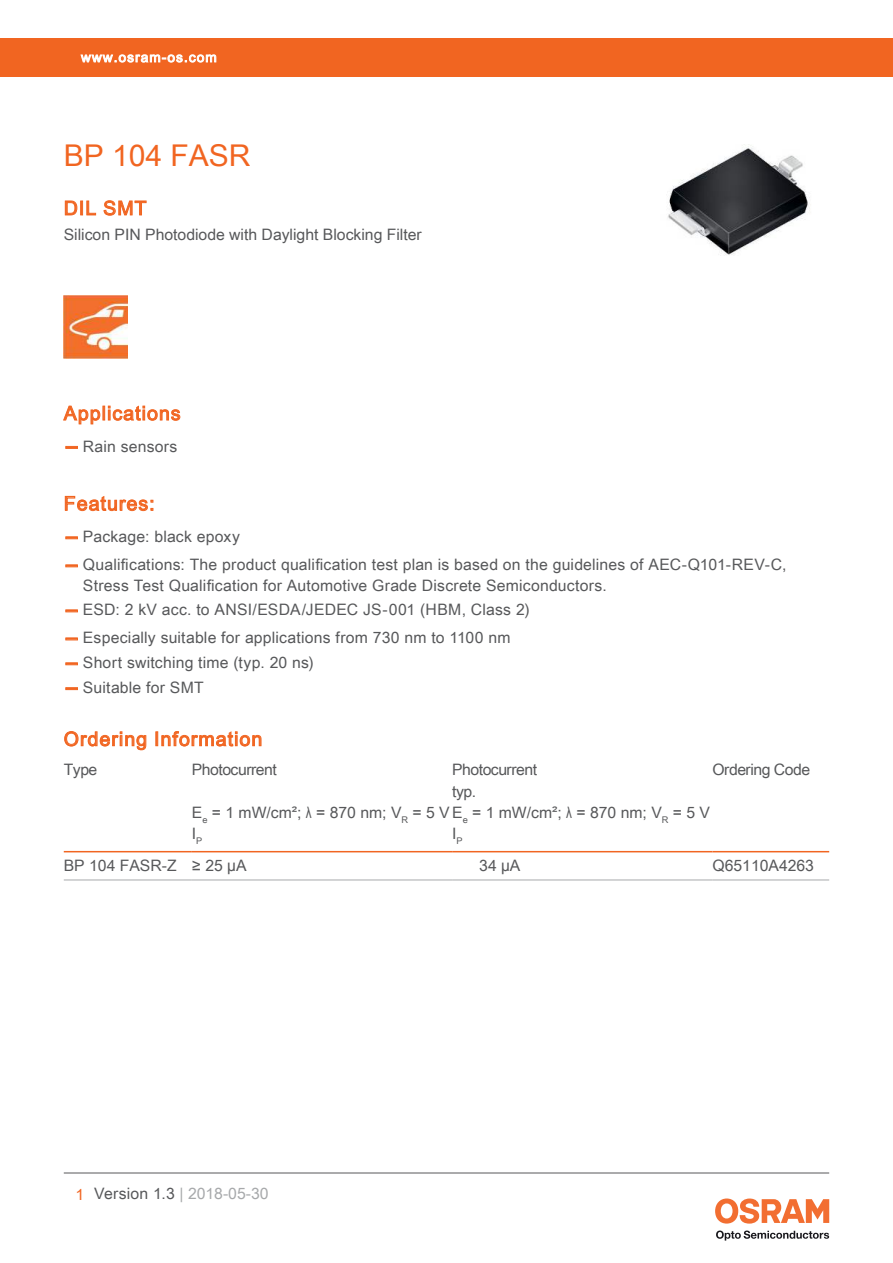
<style>
.page{position:relative;width:893px;height:1263px;background:#fff}
.page>*{position:absolute;margin:0;border:0;box-sizing:border-box;transform-origin:0 0}
.t1{font:30px "Arial Unicode MS";color:#f16521}
.t2{font:19.5px "Arial Unicode MS";letter-spacing:.055em;color:#f16521}
.t3{font:15.75px/21.3px "Arial Unicode MS";letter-spacing:.01em;color:#57585a}
.t4{font:15.75px "Arial Unicode MS";letter-spacing:-.03em;color:#57585a}
.t5{font:15.75px "Arial Unicode MS";color:#a7a9ab}
.t6{font:13.5px "Arial Unicode MS";letter-spacing:.085em;color:#fff}
.s1{font-family:"Helvetica Neue LT Pro";font-weight:700;color:#f16521}
.s2{font-family:"Arial"}
.s3{color:#f16521}
.s4{color:#57585a}
</style>
<div class="page">
<hr style="left:64px;top:1173px;width:765px;height:1px;background:#57585a">
<svg style="left:716px;top:1230px;width:113px;height:10px"></svg>
<svg style="left:715px;top:1198px;width:114px;height:25px"></svg>
<div style="left:0;top:38px;width:893px;height:39px;background:#f16521"></div>
<svg style="left:80px;top:54px;width:137px;height:9px"></svg>
<img style="left:668px;top:145px;width:142px;height:110px">
<svg style="left:65px;top:200px;width:13px;height:16px"></svg>
<div style="left:80px;top:201px;width:3px;height:14px;border:1px solid #f16521"></div>
<svg style="left:86px;top:200px;width:10px;height:16px"></svg>
<svg style="left:103px;top:200px;width:44px;height:16px"></svg>
<img style="left:64px;top:295px;width:63px;height:64px">
<svg style="left:63px;top:405px;width:118px;height:20px"></svg>
<svg style="left:66px;top:446px;width:11px;height:2px"></svg>
<svg style="left:65px;top:495px;width:88px;height:17px"></svg>
<svg style="left:66px;top:537px;width:11px;height:2px"></svg>
<svg style="left:66px;top:565px;width:11px;height:2px"></svg>
<svg style="left:66px;top:610px;width:11px;height:2px"></svg>
<svg style="left:66px;top:638px;width:11px;height:2px"></svg>
<svg style="left:66px;top:663px;width:11px;height:2px"></svg>
<svg style="left:66px;top:688px;width:11px;height:2px"></svg>
<hr style="left:64px;top:851px;width:128px;height:1px;background:#f16521">
<hr style="left:192px;top:851px;width:260px;height:1px;background:#f16521">
<hr style="left:452px;top:851px;width:260px;height:1px;background:#f16521">
<hr style="left:712px;top:851px;width:117px;height:1px;background:#f16521">
<hr style="left:64px;top:879px;width:128px;height:1px;background:#a7a9ab">
<hr style="left:192px;top:879px;width:260px;height:1px;background:#a7a9ab">
<hr style="left:452px;top:879px;width:260px;height:1px;background:#a7a9ab">
<hr style="left:712px;top:879px;width:117px;height:1px;background:#a7a9ab">
<svg style="left:64px;top:731px;width:83px;height:20px"></svg>
<div style="left:155px;top:731px;width:3px;height:15px;border:1px solid #f16521"></div>
<svg style="left:161px;top:731px;width:101px;height:16px"></svg>
<p class="t6" style="left:81px;top:52px;width:137px">www.osram-os.com</p>
<h1 class="t1" style="left:64px;top:144px;width:188px">BP 104 FASR</h1>
<p class="t2" style="left:64px;top:201px;width:84px">DIL SMT</p>
<p class="t3" style="left:64px;top:226px;width:359px">Silicon PIN Photodiode with Daylight Blocking Filter</p>
<p class="t2" style="left:64px;top:406px;width:118px">Applications</p>
<p class="t3" style="left:64px;top:437px;width:115px"><span class="s1">—</span> Rain sensors</p>
<p class="t2" style="left:64px;top:496px;width:92px">Features:</p>
<p class="t3" style="left:64px;top:527px;width:178px"><span class="s1">—</span> Package: black epoxy</p>
<p class="t3" style="left:83px;top:554px;width:705px;text-indent:-19px"><span class="s1">—</span> Quali昀椀cations: The product quali昀椀cation test plan is based on the guidelines of AEC-Q101-REV-C,<br>Stress Test Quali昀椀cation for Automotive Grade Discrete Semiconductors.</p>
<p class="t3" style="left:64px;top:599px;width:468px"><span class="s1">—</span> ESD: 2 kV acc. to ANSI/ESDA/JEDEC JS-001 (HBM, Class 2)</p>
<p class="t3" style="left:64px;top:627px;width:448px"><span class="s1">—</span> Especially suitable for applications from 730 nm to 1100 nm</p>
<p class="t3" style="left:64px;top:651px;width:251px"><span class="s1">—</span> Short switching time (typ. 20 ns)</p>
<p class="t3" style="left:64px;top:676px;width:142px"><span class="s1">—</span> Suitable for SMT</p>
<p class="t2" style="left:64px;top:725px;width:200px">Ordering Information</p>
<p class="t3" style="left:64px;top:761px;width:35px">Type</p>
<p class="t4" style="left:192px;top:764px;width:86px">Photocurrent</p>
<p class="t4" style="left:452px;top:764px;width:86px">Photocurrent</p>
<p class="t4" style="left:712px;top:758px;width:99px">Ordering Code</p>
<p class="t3" style="left:192px;top:782px;width:520px;text-indent:260px">typ.<br>E<sub>e</sub> = 1 mW/cm²; <span class="s2">λ</span> = 870 nm; V<sub>R</sub> = 5 VE<sub>e</sub> = 1 mW/cm²; <span class="s2">λ</span> = 870 nm; V<sub>R</sub> = 5 V<br>I<sub>P</sub></p>
<p class="t3" style="left:452px;top:824px;width:12px">I<sub>P</sub></p>
<p class="t3" style="left:64px;top:857px;width:184px">BP 104 FASR-Z ≥ 25 µA</p>
<p class="t3" style="left:479px;top:855px;width:43px">34 µA</p>
<p class="t3" style="left:712px;top:857px;width:103px">Q65110A4263</p>
<p class="t5" style="left:76px;top:1188px;width:194px"><span class="s3">1</span> <span class="s4">Version 1.3</span> | 2018-05-30</p>
</div>
